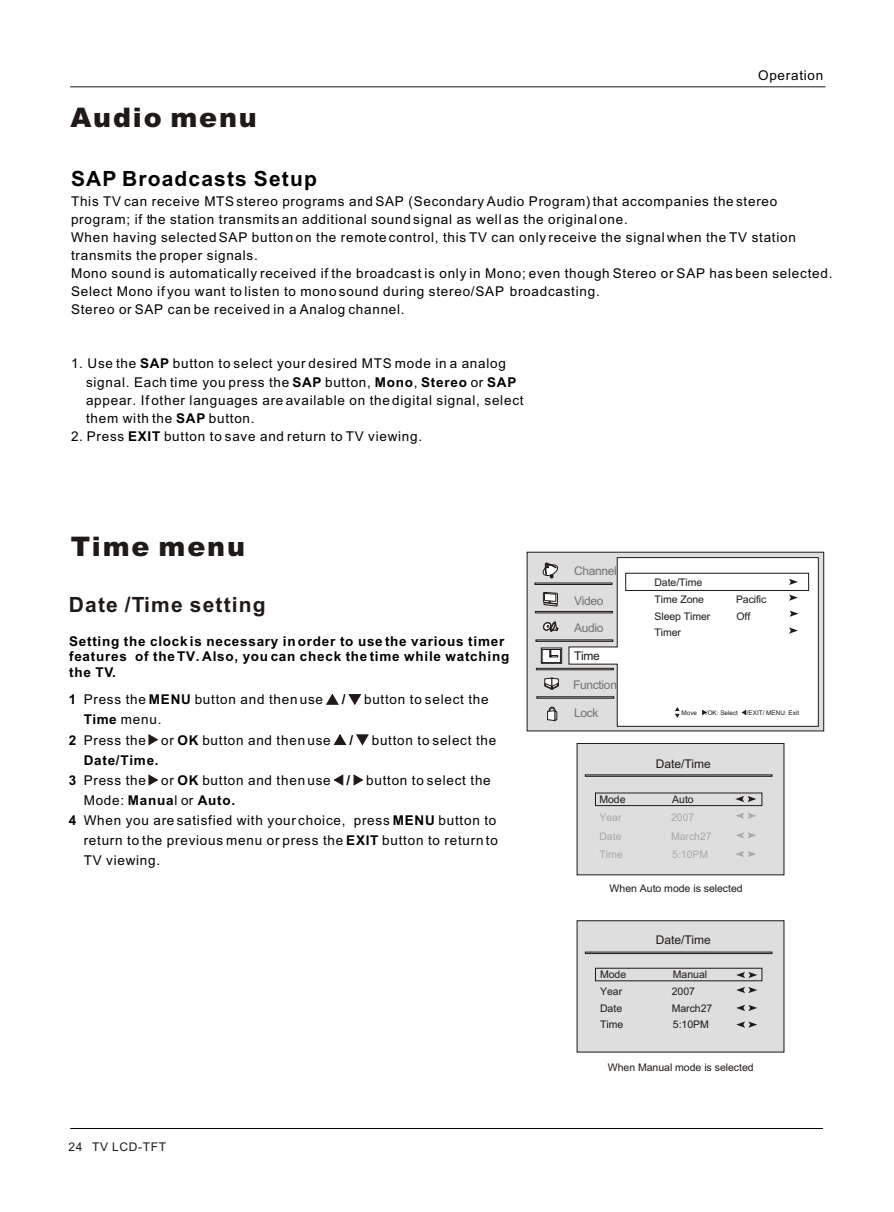
<style>
.page{position:relative;width:894px;height:1212px;background:#fff}
.page>*{position:absolute;margin:0;border:0;box-sizing:border-box;transform-origin:0 0}
.t1{font:900 27px "Arial";letter-spacing:.065em;color:#1f1a17}
.t2{font:700 21px "Arial";letter-spacing:.055em;color:#000}
.t3{font:700 21px "Arial";letter-spacing:.055em;color:#1f1a17}
.t4{font:13.5px/18.1px "Arial";letter-spacing:.055em;color:#000}
.t5{font:700 13.5px/15.1px "Arial";letter-spacing:.055em;color:#000}
.t6{font:12px "Arial";letter-spacing:-.025em;color:#737070}
.t7{font:12px "Arial";color:#1f1a17}
.t8{font:12px "Arial";letter-spacing:.055em;color:#1f1a17}
.t9{font:10.5px/16.6px "Arial";color:#1f1a17}
.t10{font:10.5px "Arial";color:#aba8a8}
.t11{font:6.3px "Arial CE";color:#1f1a17}
.s1{font-weight:700}
.s2{font-weight:400}
</style>
<div class="page">
<div style="left:577px;top:921px;width:207px;height:131px;background:#dedede"></div>
<div style="left:527px;top:552px;width:297px;height:179px;background:#dedede"></div>
<hr style="left:70px;top:87px;width:756px;height:1px;background:#1f1a17">
<hr style="left:70px;top:1128px;width:753px;height:1px;background:#000">
<svg style="left:326px;top:694px;width:12px;height:11px"></svg>
<svg style="left:349px;top:694px;width:12px;height:11px"></svg>
<svg style="left:149px;top:734px;width:9px;height:11px"></svg>
<svg style="left:334px;top:735px;width:12px;height:10px"></svg>
<svg style="left:357px;top:735px;width:11px;height:10px"></svg>
<svg style="left:149px;top:775px;width:9px;height:10px"></svg>
<svg style="left:334px;top:775px;width:9px;height:10px"></svg>
<svg style="left:354px;top:775px;width:9px;height:10px"></svg>
<svg style="left:547px;top:707px;width:10px;height:14px"></svg>
<svg style="left:543px;top:592px;width:15px;height:14px"></svg>
<div style="left:535px;top:583px;width:77px;height:2px;border:1px solid #1f1a17"></div>
<div style="left:535px;top:611px;width:78px;height:2px;border:1px solid #1f1a17"></div>
<div style="left:536px;top:668px;width:77px;height:2px;border:1px solid #1f1a17"></div>
<svg style="left:543px;top:622px;width:15px;height:10px"></svg>
<svg style="left:545px;top:678px;width:14px;height:12px"></svg>
<svg style="left:541px;top:648px;width:21px;height:15px"></svg>
<svg style="left:542px;top:649px;width:18px;height:14px"></svg>
<svg style="left:550px;top:650px;width:8px;height:7px"></svg>
<svg style="left:542px;top:563px;width:17px;height:16px"></svg>
<div style="left:577px;top:743px;width:207px;height:132px;background:#dedede;border:1px solid #1f1a17"></div>
<svg style="left:735px;top:796px;width:21px;height:6px"></svg>
<svg style="left:736px;top:813px;width:20px;height:6px"></svg>
<svg style="left:736px;top:832px;width:20px;height:6px"></svg>
<svg style="left:736px;top:851px;width:20px;height:6px"></svg>
<svg style="left:736px;top:972px;width:21px;height:6px"></svg>
<svg style="left:736px;top:987px;width:21px;height:6px"></svg>
<svg style="left:736px;top:1005px;width:21px;height:6px"></svg>
<svg style="left:736px;top:1022px;width:21px;height:6px"></svg>
<svg style="left:569px;top:557px;width:250px;height:170px"></svg>
<div style="left:595px;top:793px;width:167px;height:13px;border:1px solid #1f1a17"></div>
<div style="left:585px;top:952px;width:187px;height:2px;border:1px solid #1f1a17"></div>
<div style="left:595px;top:968px;width:167px;height:13px;border:1px solid #1f1a17"></div>
<h1 class="t1" style="left:70px;top:107px;width:188px">Audio menu</h1>
<p class="t4" style="left:758px;top:67px;width:67px">Operation</p>
<h2 class="t2" style="left:71px;top:170px;width:247px">SAP Broadcasts Setup</h2>
<p class="t4" style="left:71px;top:193px;width:763px">This TV can receive MTS stereo programs and SAP (Secondary Audio Program) that accompanies the stereo program; if the station transmits an additional sound signal as well as the original one.<br>When having selected SAP button on the remote control, this TV can only receive the signal when the TV station transmits the proper signals.<br>Mono sound is automatically received if the broadcast is only in Mono; even though Stereo or SAP has been selected.<br>Select Mono if you want to listen to mono sound during stereo/SAP broadcasting.<br>Stereo or SAP can be received in a Analog channel.</p>
<p class="t4" style="left:86px;top:356px;width:439px;text-indent:-15px">1. Use the <span class="s1">SAP</span> button to select your desired MTS mode in a analog signal. Each time you press the <span class="s1">SAP</span> button, <span class="s1">Mono</span>, <span class="s1">Stereo</span> or <span class="s1">SAP </span>appear. If other languages are available on the digital signal, select them with the <span class="s1">SAP</span> button.</p>
<p class="t4" style="left:71px;top:428px;width:353px">2. Press <span class="s1">EXIT</span> button to save and return to TV viewing.</p>
<h1 class="t1" style="left:71px;top:536px;width:176px">Time menu</h1>
<h2 class="t3" style="left:69px;top:597px;width:198px">Date /Time setting</h2>
<p class="t5" style="left:69px;top:635px;width:442px">Setting the clock is necessary in order to use the various timer features of the TV. Also, you can check the time while watching the TV.</p>
<p class="t4" style="left:69px;top:692px;width:256px"><span class="s1">1</span> Press the <span class="s1">MENU</span> button and then use</p>
<p class="t5" style="left:342px;top:693px;width:5px">/</p>
<p class="t4" style="left:364px;top:692px;width:126px">button to select the</p>
<p class="t4" style="left:69px;top:711px;width:264px;line-height:20.1px;text-indent:15px"><span class="s1">Time</span> menu.<br><span class="s1">2</span> Press the or <span class="s1">OK</span> button and then use</p>
<p class="t5" style="left:349px;top:733px;width:5px">/</p>
<p class="t4" style="left:372px;top:732px;width:126px">button to select the</p>
<p class="t5" style="left:84px;top:754px;width:77px">Date/Time.</p>
<p class="t4" style="left:69px;top:772px;width:424px"><span class="s1">3</span> Press the or <span class="s1">OK</span> button and then use <span class="s1">/</span> button to select the</p>
<p class="t5" style="left:84px;top:794px;width:153px"><span class="s2">Mode:</span> Manua<span class="s2">l or</span> Auto.</p>
<p class="t4" style="left:69px;top:813px;width:429px"><span class="s1">4</span> When you are satisfied with your choice, press <span class="s1">MENU</span> button to</p>
<p class="t4" style="left:84px;top:833px;width:416px">return to the previous menu or press the <span class="s1">EXIT</span> button to return to</p>
<p class="t4" style="left:84px;top:853px;width:78px">TV viewing.</p>
<p class="t8" style="left:68px;top:1142px;width:99px">24 TV LCD-TFT</p>
<p class="t6" style="left:574px;top:566px;width:44px">Channel</p>
<p class="t6" style="left:574px;top:596px;width:31px">Video</p>
<p class="t6" style="left:574px;top:624px;width:31px">Audio</p>
<p class="t7" style="left:574px;top:652px;width:27px">Time</p>
<p class="t6" style="left:573px;top:680px;width:45px">Function</p>
<p class="t6" style="left:574px;top:708px;width:26px">Lock</p>
<p class="t9" style="left:655px;top:575px;width:51px">Date/Time<br>Time Zone</p>
<p class="t9" style="left:736px;top:592px;width:32px">Pacific</p>
<p class="t9" style="left:655px;top:609px;width:57px">Sleep Timer</p>
<p class="t9" style="left:736px;top:609px;width:15px">Off</p>
<p class="t9" style="left:655px;top:625px;width:28px">Timer</p>
<p class="t11" style="left:682px;top:710px;width:17px">Move</p>
<p class="t11" style="left:706px;top:710px;width:34px">/OK: Select</p>
<p class="t11" style="left:747px;top:710px;width:54px">/EXIT/ MENU: Exit</p>
<p class="t7" style="left:656px;top:759px;width:57px">Date/Time</p>
<p class="t9" style="left:599px;top:792px;width:28px">Mode</p>
<p class="t9" style="left:672px;top:792px;width:23px">Auto</p>
<p class="t10" style="left:599px;top:814px;width:24px">Year</p>
<p class="t10" style="left:671px;top:814px;width:25px">2007</p>
<p class="t10" style="left:599px;top:832px;width:24px">Date</p>
<p class="t10" style="left:671px;top:832px;width:42px">March27</p>
<p class="t10" style="left:599px;top:850px;width:25px">Time</p>
<p class="t10" style="left:672px;top:850px;width:38px">5:10PM</p>
<p class="t9" style="left:610px;top:881px;width:135px">When Auto mode is selected</p>
<p class="t7" style="left:656px;top:936px;width:57px">Date/Time</p>
<p class="t9" style="left:600px;top:967px;width:28px">Mode</p>
<p class="t9" style="left:673px;top:967px;width:36px">Manual</p>
<p class="t9" style="left:600px;top:984px;width:24px">Year</p>
<p class="t9" style="left:672px;top:984px;width:25px">2007</p>
<p class="t9" style="left:600px;top:1000px;width:24px">Date</p>
<p class="t9" style="left:672px;top:1000px;width:42px">March27</p>
<p class="t9" style="left:600px;top:1017px;width:25px">Time</p>
<p class="t9" style="left:673px;top:1017px;width:38px">5:10PM</p>
<p class="t9" style="left:608px;top:1060px;width:147px">When Manual mode is selected</p>
</div>
